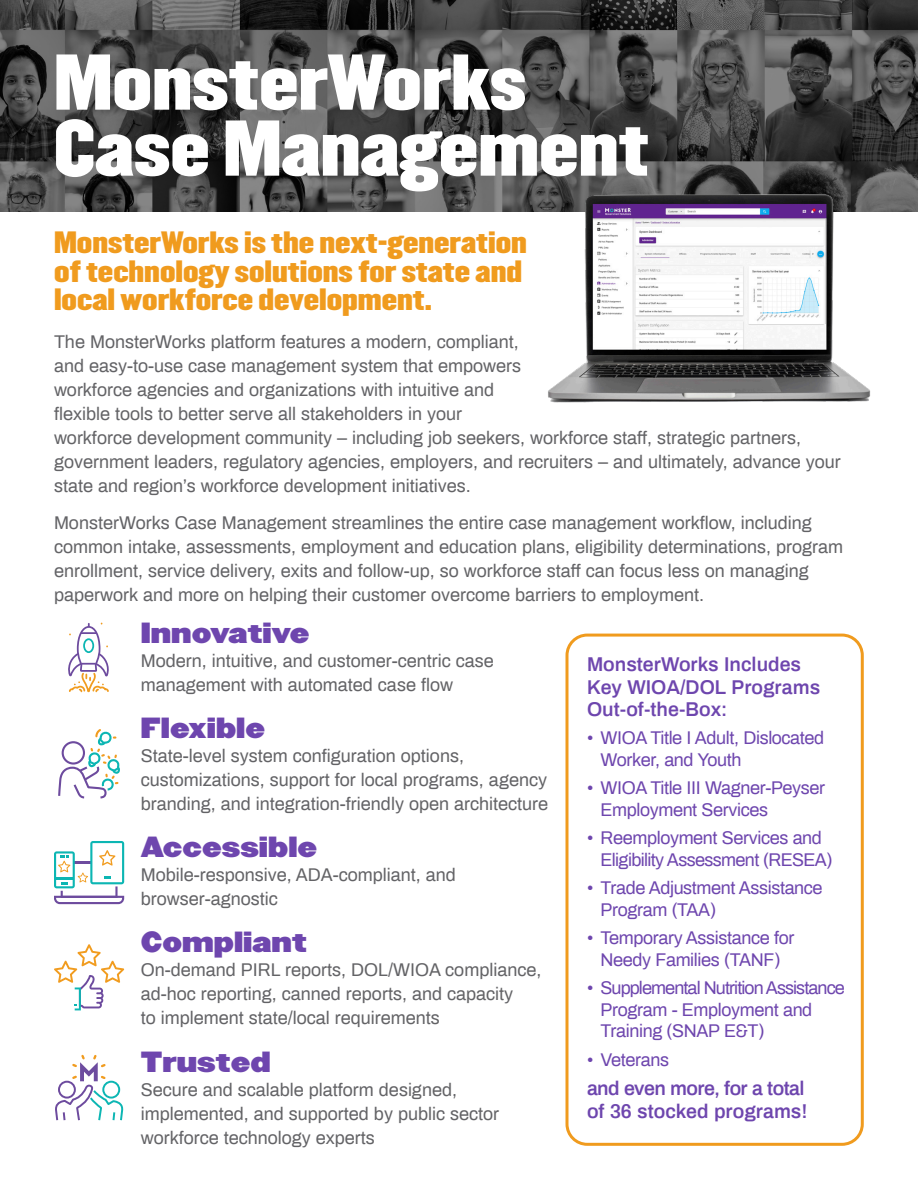
<style>
.page{position:relative;width:918px;height:1188px;background:#fff}
.page>*{position:absolute;margin:0;border:0;box-sizing:border-box;transform-origin:0 0}
.t1{font:69px/66px "Champion Middleweight";color:#fff}
.body_copy{font:27px/28.5px "Champion Middleweight";color:#f09b1e}
.why_heads{font:25.5px "Champion Heviweight";color:#6e46ae}
.heads_smaller_purple{font:600 19.5px/22.5px "Archivo";color:#6e46ae}
.body_copy-2{font:18px/24px "Archivo";color:#636366}
.t2{font:18px/21.6px "Archivo";letter-spacing:-.02em;color:#6e46ae}
.t3{font:18px/21.6px "Archivo";letter-spacing:-.05em;color:#6e46ae}
</style>
<div class="page">
<div style="left:566px;top:634px;width:298px;height:512px;border:3px solid #f09b1e;border-radius:20px"></div>
<img style="left:0;top:0;width:918px;height:212px">
<img style="left:541px;top:192px;width:337px;height:211px">
<svg style="left:68px;top:623px;width:41px;height:70px"></svg>
<svg style="left:58px;top:729px;width:62px;height:70px"></svg>
<svg style="left:54px;top:841px;width:70px;height:63px"></svg>
<svg style="left:54px;top:944px;width:70px;height:66px"></svg>
<svg style="left:55px;top:1054px;width:68px;height:67px"></svg>
<p class="t1" style="left:54px;top:47px;width:597px">MonsterWorks<br>Case Management</p>
<p class="body_copy" style="left:54px;top:228px;width:474px">MonsterWorks is the next-generation of technology solutions for state and local workforce development.</p>
<p class="body_copy-2" style="left:54px;top:329px;width:788px">The MonsterWorks platform features a modern, compliant,<br>and easy-to-use case management system that empowers<br>workforce agencies and organizations with intuitive and<br>flexible tools to better serve all stakeholders in your<br>workforce development community – including job seekers, workforce staff, strategic partners, government leaders, regulatory agencies, employers, and recruiters – and ultimately, advance your state and region’s workforce development initiatives.</p>
<p class="body_copy-2" style="left:54px;top:510px;width:791px">MonsterWorks Case Management streamlines the entire case management workflow, including common intake, assessments, employment and education plans, eligibility determinations, program enrollment, service delivery, exits and follow-up, so workforce staff can focus less on managing paperwork and more on helping their customer overcome barriers to employment.</p>
<p class="why_heads" style="left:141px;top:612px;width:170px">Innovative</p>
<p class="body_copy-2" style="left:141px;top:648px;width:355px">Modern, intuitive, and customer-centric case management with automated case flow</p>
<p class="why_heads" style="left:141px;top:707px;width:126px">Flexible</p>
<p class="body_copy-2" style="left:141px;top:743px;width:409px">State-level system configuration options, customizations, support for local programs, agency branding, and integration-friendly open architecture</p>
<p class="why_heads" style="left:141px;top:826px;width:178px">Accessible</p>
<p class="body_copy-2" style="left:141px;top:862px;width:317px">Mobile-responsive, ADA-compliant, and browser-agnostic</p>
<p class="why_heads" style="left:141px;top:921px;width:167px">Compliant</p>
<p class="body_copy-2" style="left:141px;top:957px;width:402px">On-demand PIRL reports, DOL/WIOA compliance, ad-hoc reporting, canned reports, and capacity<br>to implement state/local requirements</p>
<p class="why_heads" style="left:141px;top:1041px;width:131px">Trusted</p>
<p class="body_copy-2" style="left:141px;top:1077px;width:360px">Secure and scalable platform designed, implemented, and supported by public sector workforce technology experts</p>
<p class="heads_smaller_purple" style="left:587px;top:652px;width:235px">MonsterWorks Includes<br>Key WIOA/DOL Programs<br>Out-of-the-Box:</p>
<p class="t2" style="left:601px;top:727px;width:225px;text-indent:-14px">• WIOA Title I Adult, Dislocated<br>Worker, and Youth</p>
<p class="t2" style="left:601px;top:777px;width:226px;text-indent:-14px">• WIOA Title III Wagner-Peyser<br>Employment Services</p>
<p class="t2" style="left:601px;top:827px;width:233px;text-indent:-14px">• Reemployment Services and<br>Eligibility Assessment (RESEA)</p>
<p class="t2" style="left:601px;top:876px;width:224px;text-indent:-14px">• Trade Adjustment Assistance<br>Program (TAA)</p>
<p class="t2" style="left:587px;top:926px;width:209px;text-align:center">• Temporary Assistance for<br>Needy Families (TANF)</p>
<p class="t3" style="left:601px;top:976px;width:246px;text-indent:-14px">• Supplemental Nutrition Assistance<br>Program - Employment and<br>Training (SNAP E&amp;T)</p>
<p class="t2" style="left:587px;top:1048px;width:84px">• Veterans</p>
<p class="heads_smaller_purple" style="left:587px;top:1076px;width:222px">and even more, for a total of 36 stocked programs!</p>
</div>
